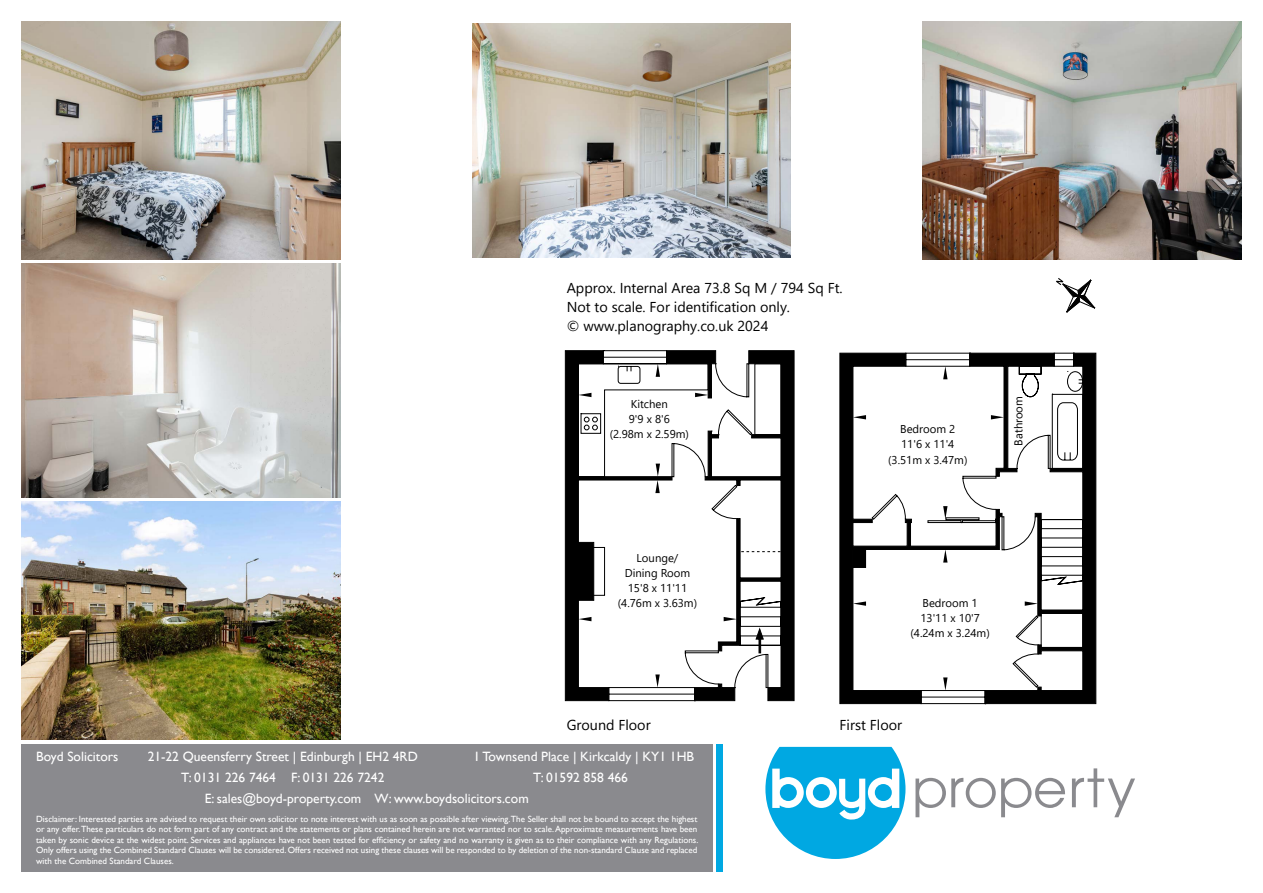
<style>
.page{position:relative;width:1263px;height:893px;background:#fff}
.page>*{position:absolute;margin:0;border:0;box-sizing:border-box;transform-origin:0 0}
.t1{font:14.25px "Segoe UI";color:#000}
.t2{font:13.5px "Gill Sans";color:#fff}
.t3{font:11.4px/15px "Segoe UI";color:#000;text-align:center}
.t4{font:9px/10.5px "Gill Sans";color:#fff;text-align:justify}
</style>
<div class="page">
<div style="left:781px;top:350px;width:13px;height:351px;background:#000"></div>
<svg style="left:564px;top:350px;width:217px;height:351px"></svg>
<svg style="left:564px;top:350px;width:200px;height:303px"></svg>
<svg style="left:655px;top:674px;width:5px;height:14px"></svg>
<svg style="left:578px;top:542px;width:203px;height:111px"></svg>
<svg style="left:578px;top:393px;width:13px;height:4px"></svg>
<svg style="left:695px;top:393px;width:13px;height:4px"></svg>
<svg style="left:655px;top:464px;width:5px;height:29px"></svg>
<svg style="left:656px;top:364px;width:4px;height:13px"></svg>
<svg style="left:839px;top:353px;width:257px;height:351px"></svg>
<svg style="left:872px;top:352px;width:211px;height:352px"></svg>
<div style="left:853px;top:549px;width:12px;height:18px;background:#000"></div>
<div style="left:853px;top:549px;width:13px;height:19px;border:1px solid #000"></div>
<svg style="left:1025px;top:601px;width:13px;height:5px"></svg>
<svg style="left:853px;top:601px;width:13px;height:5px"></svg>
<svg style="left:943px;top:677px;width:4px;height:13px"></svg>
<svg style="left:943px;top:549px;width:4px;height:14px"></svg>
<svg style="left:991px;top:415px;width:13px;height:4px"></svg>
<svg style="left:853px;top:415px;width:13px;height:4px"></svg>
<svg style="left:943px;top:506px;width:4px;height:13px"></svg>
<svg style="left:943px;top:366px;width:4px;height:13px"></svg>
<svg style="left:1056px;top:278px;width:39px;height:35px"></svg>
<img style="left:21px;top:21px;width:319px;height:238px">
<img style="left:21px;top:264px;width:319px;height:233px">
<img style="left:21px;top:502px;width:319px;height:238px">
<div style="left:716px;top:744px;width:7px;height:128px;background:#00a8e2"></div>
<svg style="left:765px;top:747px;width:140px;height:112px"></svg>
<svg style="left:915px;top:778px;width:150px;height:39px"></svg>
<svg style="left:1072px;top:768px;width:63px;height:49px"></svg>
<img style="left:923px;top:21px;width:319px;height:238px">
<img style="left:472px;top:23px;width:319px;height:234px">
<div style="left:21px;top:744px;width:691px;height:128px;background:#8a8a8e"></div>
<h1 class="t1" style="left:567px;top:274px;width:277px">Approx. Internal Area 73.8 Sq M / 794 Sq Ft.</h1>
<h1 class="t1" style="left:567px;top:312px;width:203px">© www.planography.co.uk 2024</h1>
<h1 class="t1" style="left:567px;top:293px;width:225px">Not to scale. For identification only.</h1>
<p class="t3" style="left:610px;top:395px;width:81px">Kitchen<br>9'9 x 8'6<br>(2.98m x 2.59m)</p>
<p class="t3" style="left:888px;top:421px;width:81px">Bedroom 2<br>11'6 x 11'4 (3.51m x 3.47m)</p>
<p class="t3" style="left:1010px;top:446px;width:51px;rotate:-90deg">Bathroom</p>
<p class="t3" style="left:618px;top:550px;width:81px">Lounge/<br>Dining Room<br>15'8 x 11'11 (4.76m x 3.63m)</p>
<h1 class="t1" style="left:567px;top:712px;width:85px">Ground Floor</h1>
<h2 class="t2" style="left:36px;top:749px;width:84px">Boyd Solicitors</h2>
<h2 class="t2" style="left:148px;top:749px;width:272px">21-22 Queensferry Street | Edinburgh | EH2 4RD</h2>
<h2 class="t2" style="left:473px;top:749px;width:222px">1 Townsend Place | Kirkcaldy | KY1 1HB</h2>
<h2 class="t2" style="left:181px;top:770px;width:205px">T: 0131 226 7464 F: 0131 226 7242</h2>
<h2 class="t2" style="left:533px;top:770px;width:96px">T: 01592 858 466</h2>
<h2 class="t2" style="left:205px;top:790px;width:325px">E: sales@boyd-property.com W: www.boydsolicitors.com</h2>
<p class="t4" style="left:36px;top:813px;width:664px">Disclaimer: Interested parties are advised to request their own solicitor to note interest with us as soon as possible after viewing. The Seller shall not be bound to accept the highest or any offer. These particulars do not form part of any contract and the statements or plans contained herein are not warranted nor to scale. Approximate measurements have been taken by sonic device at the widest point. Services and appliances have not been tested for efficiency or safety and no warranty is given as to their compliance with any Regulations.<br>Only offers using the Combined Standard Clauses will be considered. Offers received not using these clauses will be responded to by deletion of the non-standard Clause and replaced with the Combined Standard Clauses.</p>
<p class="t3" style="left:910px;top:595px;width:81px">Bedroom 1<br>13'11 x 10'7 (4.24m x 3.24m)</p>
<h1 class="t1" style="left:840px;top:712px;width:64px">First Floor</h1>
</div>
